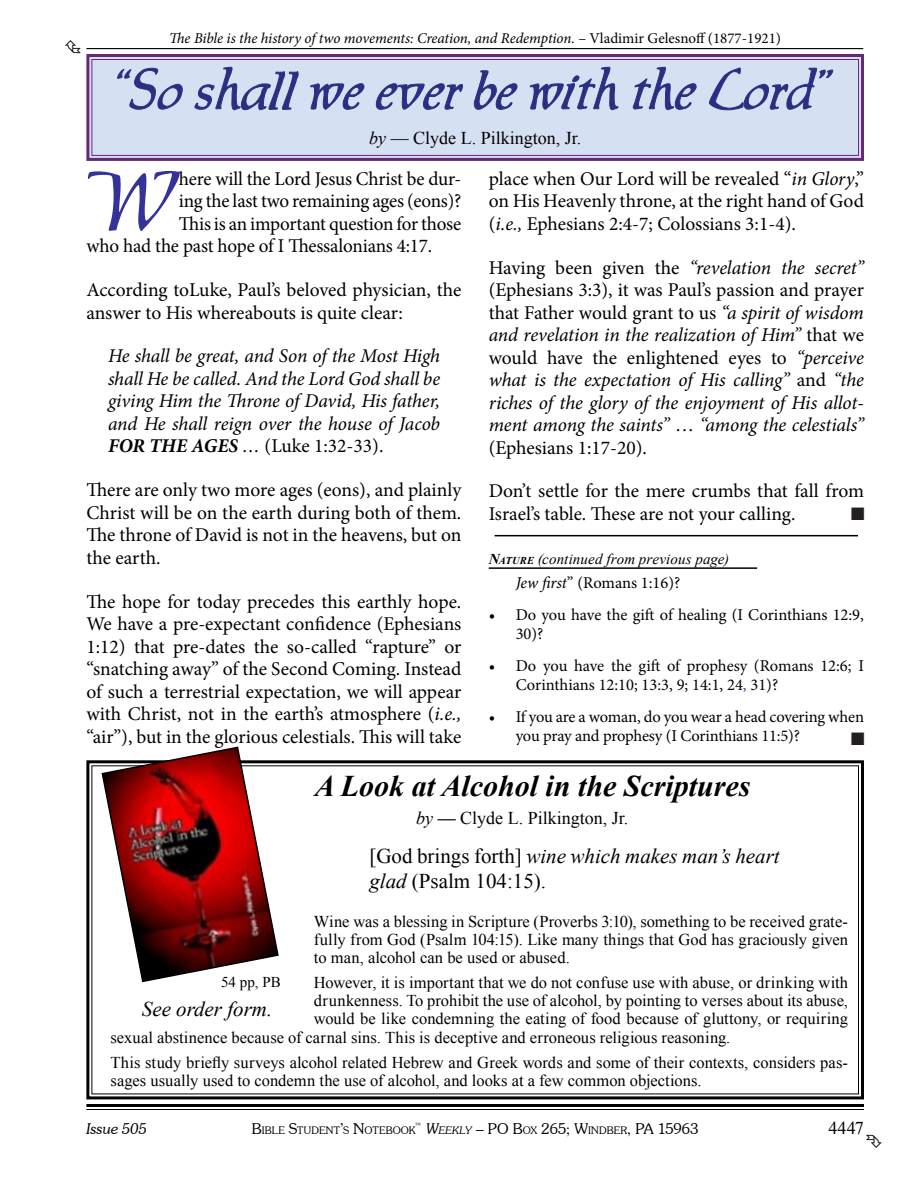
<style>
.page{position:relative;width:918px;height:1188px;background:#fff}
.page>*{position:absolute;margin:0;border:0;box-sizing:border-box;transform-origin:0 0}
.t1{font:78.45px "Allure SSK";color:#339}
.t2{font:54px "Allure SSK";letter-spacing:-.005em;color:#2b2f84}
.t3{font:italic 700 30px "Times New Roman";color:#000}
.t4{font:21px/25.2px "Times New Roman";color:#000}
.t5{font:italic 21px "Times New Roman";color:#000}
.t6{font:19.5px/22.5px "Minion Pro";letter-spacing:-.005em;color:#000;text-align:justify}
.t7{font:italic 19.5px/22.5px "Minion Pro";letter-spacing:-.01em;color:#000;text-align:justify}
.t8{font:18px "Times New Roman";color:#000}
.t9{font:16.5px/18px "Times New Roman";color:#000;text-align:justify}
.t10{font:16.5px/19.5px "Minion Pro";letter-spacing:-.01em;color:#000}
.t11{font:italic 15px "Minion Pro";letter-spacing:-.01em;color:#000}
.t12{font:italic 15px "Times New Roman";letter-spacing:.01em;color:#000}
.t13{font:300 15px "Souvenir IT Cby BT";color:#000}
.t14{font:italic 300 15px "Souvenir IT Cby BT";color:#000}
.t15{font:15px "Times New Roman";color:#000}
.t16{font:300 10.5px "Souvenir IT Cby BT";letter-spacing:.015em;color:#000}
.s1{font-style:normal}
.s2{font-style:italic}
.s3{font-weight:700}
.s4{font-weight:700;font-size:10.5px}
.s5{color:#1f497d}
.s6{font-size:15px}
.s7{font-style:italic;font-size:10.5px}
.s8{font-size:10.5px}
</style>
<div class="page">
<hr style="left:86px;top:1104px;width:778px;height:3px;background:#000">
<hr style="left:86px;top:1109px;width:778px;height:1px;background:#000">
<hr style="left:86px;top:48px;width:777px;height:1px;background:#000">
<svg style="left:86px;top:760px;width:778px;height:340px"></svg>
<svg style="left:101px;top:746px;width:179px;height:237px"></svg>
<svg style="left:86px;top:54px;width:778px;height:107px;background:#c7cbe5"></svg>
<div style="left:91px;top:59px;width:768px;height:97px;border:1px solid #672878"></div>
<hr style="left:489px;top:567px;width:268px;height:2px;background:#000">
<hr style="left:495px;top:535px;width:363px;height:1px;background:#000">
<p class="t11" style="left:169px;top:28px;width:613px">The Bible is the history of two movements: Creation, and Redemption. <span class="s1">– Vladimir Gelesnoff (1877-1921)</span></p>
<h2 class="t2" style="left:118px;top:67px;width:716px">“So shall we ever be with the Lord”</h2>
<p class="t8" style="left:369px;top:126px;width:214px"><span class="s2">by</span> — Clyde L. Pilkington, Jr.</p>
<h1 class="t1" style="left:86px;top:169px;width:95px">W</h1>
<p class="t6" style="left:179px;top:167px;width:284px">here will the Lord Jesus Christ be dur-</p>
<p class="t6" style="left:489px;top:167px;width:377px">place when Our Lord will be revealed “<span class="s2">in Glory</span>,” on His Heavenly throne, at the right hand of God (<span class="s2">i.e.,</span> Ephesians 2:4-7; Colossians 3:1-4).</p>
<p class="t7" style="left:489px;top:256px;width:377px"><span class="s1">Having been given the</span> “revelation the secret” <span class="s1">(Ephesians 3:3), it was Paul’s passion and prayer that Father would grant to us</span> “a spirit of wisdom and revelation in the realization of Him” <span class="s1">that we would have the enlightened eyes to</span> “perceive what is the expectation of His calling” <span class="s1">and</span> “the riches of the glory of the enjoyment of His allot&shy;ment among the saints” <span class="s1">…</span> “among the celestials” <span class="s1">(Ephesians 1:17-20).</span></p>
<p class="t6" style="left:489px;top:480px;width:377px">Don’t settle for the mere crumbs that fall from<br>Israel’s table. These are not your calling.</p>
<p class="t12" style="left:489px;top:549px;width:242px"><span class="s3">N</span><span class="s4">ATURE</span> (continued from previous page)</p>
<p class="t10" style="left:516px;top:573px;width:166px"><span class="s2">Jew first</span>” (Romans 1:16)?</p>
<p class="t10" style="left:516px;top:605px;width:350px;text-indent:-27px">• Do you have the gift of healing (I Corinthians 12:9,<br>30)?</p>
<p class="t10" style="left:516px;top:656px;width:350px;text-indent:-27px">• Do you have the gift of prophesy (Romans 12:6; I<br>Corinthians 12:10; 13:3, 9; 14:1, 24<span class="s5">,</span> 31)?</p>
<p class="t10" style="left:516px;top:707px;width:350px;text-indent:-27px">• If you are a woman, do you wear a head covering when you pray and prophesy (I Corinthians 11:5)?</p>
<p class="t6" style="left:179px;top:190px;width:284px">ing the last two remaining ages (eons)?</p>
<p class="t6" style="left:179px;top:212px;width:284px">This is an important question for those</p>
<p class="t6" style="left:86px;top:235px;width:347px">who had the past hope of I Thessalonians 4:17.</p>
<p class="t6" style="left:86px;top:279px;width:376px">According toLuke, Paul’s beloved physician, the answer to His whereabouts is quite clear:</p>
<p class="t7" style="left:108px;top:345px;width:334px">He shall be great, and Son of the Most High shall He be called. And the Lord God shall be giving Him the Throne of David, His father, and He shall reign over the house of Jacob <span class="s3">FOR THE AGES</span> … <span class="s1">(Luke 1:32-33).</span></p>
<p class="t6" style="left:86px;top:479px;width:377px">There are only two more ages (eons), and plainly Christ will be on the earth during both of them.<br>The throne of David is not in the heavens, but on the earth.</p>
<p class="t6" style="left:86px;top:590px;width:377px">The hope for today precedes this earthly hope.<br>We have a pre-expectant confidence (Ephesians 1:12) that pre-dates the so-called “rapture” or “snatching away” of the Second Coming. Instead of such a terrestrial expectation, we will appear with Christ, not in the earth’s atmosphere (<span class="s2">i.e., </span>“air”), but in the glorious celestials. This will take</p>
<h3 class="t3" style="left:315px;top:765px;width:437px">A Look at Alcohol in the Scriptures</h3>
<p class="t8" style="left:416px;top:805px;width:214px"><span class="s2">by</span> <span class="s3">—</span> Clyde L. Pilkington, Jr.</p>
<p class="t4" style="left:369px;top:843px;width:412px">[God brings forth] <span class="s2">wine which makes man’s heart glad</span> (Psalm 104:15).</p>
<p class="t9" style="left:314px;top:913px;width:536px">Wine was a blessing in Scripture (Proverbs 3:10), something to be received grate&shy;fully from God (Psalm 104:15). Like many things that God has graciously given to man, alcohol can be used or abused.</p>
<p class="t9" style="left:314px;top:973px;width:536px">However, it is important that we do not confuse use with abuse, or drinking with</p>
<p class="t9" style="left:314px;top:991px;width:536px">drunkenness. To prohibit the use of alcohol, by pointing to verses about its abuse,</p>
<p class="t9" style="left:314px;top:1009px;width:536px">would be like condemning the eating of food because of gluttony, or requiring</p>
<p class="t9" style="left:111px;top:1028px;width:621px">sexual abstinence because of carnal sins. This is deceptive and erroneous religious reasoning.</p>
<p class="t9" style="left:111px;top:1053px;width:739px">This study briefly surveys alcohol related Hebrew and Greek words and some of their contexts, considers pas&shy;sages usually used to condemn the use of alcohol, and looks at a few common objections.</p>
<p class="t15" style="left:221px;top:972px;width:61px">54 pp, PB</p>
<p class="t5" style="left:142px;top:995px;width:132px">See order form.</p>
<p class="t16" style="left:252px;top:1124px;width:165px"><span class="s6">B</span>IBLE <span class="s6">S</span>TUDENT<span class="s6">’</span>S <span class="s6">N</span>OTEBOOK</p>
<p class="t8" style="left:828px;top:1116px;width:37px">4447</p>
<p class="t14" style="left:86px;top:1119px;width:62px">Issue 505</p>
<p class="t13" style="left:415px;top:1119px;width:285px"><sup>™</sup> <span class="s2">W</span><span class="s7">eekly</span> – PO B<span class="s8">OX</span> 265; W<span class="s8">INDBER</span>, PA 15963</p>
</div>
